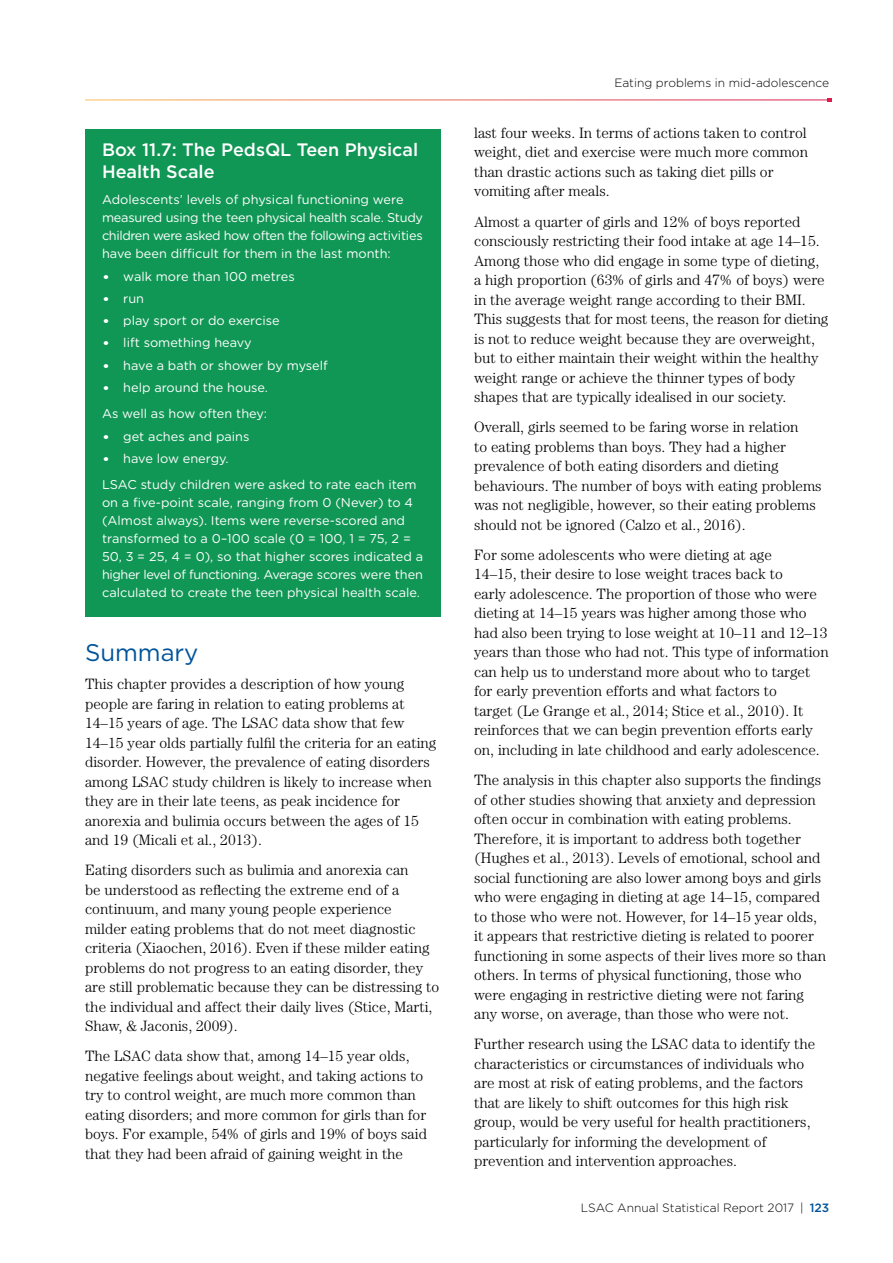
<style>
.page{position:relative;width:893px;height:1263px;background:#fff}
.page>*{position:absolute;margin:0;border:0;box-sizing:border-box;transform-origin:0 0}
.t1{font:24px "Gotham";color:#00539b}
.t2{font:500 18px/21.6px "Gotham";color:#fff}
.t3{font:300 15px/19.5px "Century Std";color:#000}
.t4{font:12.75px/18px "Gotham Rounded";color:#fff}
.t5{font:12.75px/18px "Gotham Rounded";letter-spacing:-.02em;color:#fff}
.t6{font:300 12px "Gotham";color:#000}
.s1{font-family:"Garamond";font-weight:300}
.s2{font-weight:500;color:#00539b}
</style>
<div class="page">
<svg style="left:827px;top:98px;width:4px;height:4px"></svg>
<div style="left:85px;top:129px;width:355px;height:65px;background:#119755"></div>
<div style="left:85px;top:186px;width:355px;height:83px;background:#119755"></div>
<div style="left:85px;top:262px;width:355px;height:30px;background:#119755"></div>
<div style="left:85px;top:284px;width:355px;height:30px;background:#119755"></div>
<div style="left:85px;top:306px;width:355px;height:30px;background:#119755"></div>
<div style="left:85px;top:329px;width:355px;height:29px;background:#119755"></div>
<div style="left:85px;top:351px;width:355px;height:30px;background:#119755"></div>
<div style="left:85px;top:373px;width:355px;height:30px;background:#119755"></div>
<div style="left:85px;top:400px;width:355px;height:29px;background:#119755"></div>
<div style="left:85px;top:422px;width:355px;height:30px;background:#119755"></div>
<div style="left:85px;top:444px;width:355px;height:30px;background:#119755"></div>
<div style="left:85px;top:471px;width:355px;height:146px;background:#119755"></div>
<p class="t2" style="left:102px;top:139px;width:318px">Box 11.7: The PedsQL Teen Physical<br>Health Scale</p>
<p class="t5" style="left:102px;top:190px;width:323px">Adolescents’ levels of physical functioning were measured using the teen physical health scale. Study children were asked how often the following activities have been difficult for them in the last month:</p>
<p class="t4" style="left:102px;top:266px;width:194px"><span class="s1">•</span> walk more than 100 metres</p>
<p class="t4" style="left:102px;top:289px;width:44px"><span class="s1">•</span> run</p>
<p class="t4" style="left:102px;top:311px;width:179px"><span class="s1">•</span> play sport or do exercise</p>
<p class="t4" style="left:102px;top:333px;width:151px"><span class="s1">•</span> lift something heavy</p>
<p class="t4" style="left:102px;top:355px;width:227px"><span class="s1">•</span> have a bath or shower by myself</p>
<p class="t4" style="left:102px;top:373px;width:168px;line-height:26.5px"><span class="s1">•</span> help around the house.<br>As well as how often they:</p>
<p class="t4" style="left:102px;top:426px;width:149px"><span class="s1">•</span> get aches and pains</p>
<p class="t4" style="left:102px;top:444px;width:316px;line-height:26.5px"><span class="s1">•</span> have low energy.<br>LSAC study children were asked to rate each item</p>
<p class="t4" style="left:102px;top:493px;width:323px">on a five-point scale, ranging from 0 (Never) to 4 (Almost always). Items were reverse-scored and transformed to a 0–100 scale (0 = 100, 1 = 75, 2 = 50, 3 = 25, 4 = 0), so that higher scores indicated a higher level of functioning. Average scores were then calculated to create the teen physical health scale.</p>
<h1 class="t1" style="left:85px;top:637px;width:115px">Summary</h1>
<p class="t3" style="left:85px;top:674px;width:353px">This chapter provides a description of how young people are faring in relation to eating problems at 14–15 years of age. The LSAC data show that few 14–15 year olds partially fulfil the criteria for an eating disorder. However, the prevalence of eating disorders among LSAC study children is likely to increase when they are in their late teens, as peak incidence for anorexia and bulimia occurs between the ages of 15 and 19 (Micali et al., 2013).</p>
<p class="t3" style="left:85px;top:860px;width:356px">Eating disorders such as bulimia and anorexia can<br>be understood as reflecting the extreme end of a continuum, and many young people experience<br>milder eating problems that do not meet diagnostic criteria (Xiaochen, 2016). Even if these milder eating problems do not progress to an eating disorder, they are still problematic because they can be distressing to the individual and affect their daily lives (Stice, Marti, Shaw, &amp; Jaconis, 2009).</p>
<p class="t3" style="left:85px;top:1046px;width:343px">The LSAC data show that, among 14–15 year olds, negative feelings about weight, and taking actions to try to control weight, are much more common than eating disorders; and more common for girls than for boys. For example, 54% of girls and 19% of boys said that they had been afraid of gaining weight in the</p>
<p class="t6" style="left:614px;top:75px;width:216px">Eating problems in mid‑adolescence</p>
<p class="t3" style="left:474px;top:123px;width:335px">last four weeks. In terms of actions taken to control weight, diet and exercise were much more common than drastic actions such as taking diet pills or vomiting after meals.</p>
<p class="t3" style="left:474px;top:211px;width:356px">Almost a quarter of girls and 12% of boys reported consciously restricting their food intake at age 14–15.<br>Among those who did engage in some type of dieting, a high proportion (63% of girls and 47% of boys) were in the average weight range according to their BMI.<br>This suggests that for most teens, the reason for dieting is not to reduce weight because they are overweight, but to either maintain their weight within the healthy weight range or achieve the thinner types of body shapes that are typically idealised in our society.</p>
<p class="t3" style="left:474px;top:417px;width:349px">Overall, girls seemed to be faring worse in relation<br>to eating problems than boys. They had a higher prevalence of both eating disorders and dieting behaviours. The number of boys with eating problems was not negligible, however, so their eating problems should not be ignored (Calzo et al., 2016).</p>
<p class="t3" style="left:474px;top:545px;width:356px">For some adolescents who were dieting at age<br>14–15, their desire to lose weight traces back to<br>early adolescence. The proportion of those who were dieting at 14–15 years was higher among those who had also been trying to lose weight at 10–11 and 12–13 years than those who had not. This type of information can help us to understand more about who to target for early prevention efforts and what factors to<br>target (Le Grange et al., 2014; Stice et al., 2010). It reinforces that we can begin prevention efforts early on, including in late childhood and early adolescence.</p>
<p class="t3" style="left:474px;top:770px;width:353px">The analysis in this chapter also supports the findings of other studies showing that anxiety and depression often occur in combination with eating problems.<br>Therefore, it is important to address both together (Hughes et al., 2013). Levels of emotional, school and social functioning are also lower among boys and girls who were engaging in dieting at age 14–15, compared to those who were not. However, for 14–15 year olds, it appears that restrictive dieting is related to poorer functioning in some aspects of their lives more so than others. In terms of physical functioning, those who were engaging in restrictive dieting were not faring any worse, on average, than those who were not.</p>
<p class="t3" style="left:474px;top:1034px;width:343px">Further research using the LSAC data to identify the characteristics or circumstances of individuals who are most at risk of eating problems, and the factors that are likely to shift outcomes for this high risk group, would be very useful for health practitioners, particularly for informing the development of prevention and intervention approaches.</p>
<p class="t6" style="left:581px;top:1200px;width:250px">LSAC Annual Statistical Report 2017 | <span class="s2">123</span></p>
</div>
